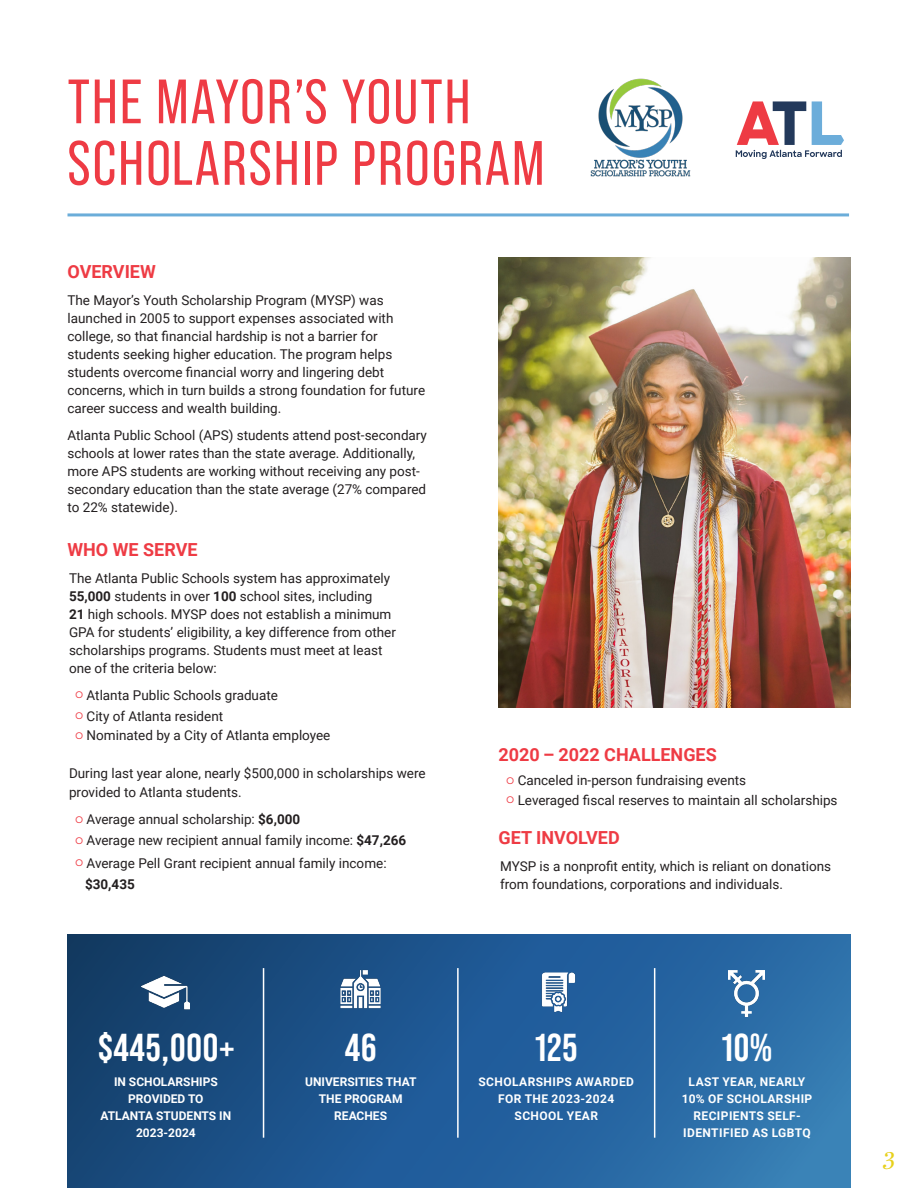
<style>
.page{position:relative;width:918px;height:1188px;background:#fff}
.page>*{position:absolute;margin:0;border:0;box-sizing:border-box;transform-origin:0 0}
.t1{font:62.4px/61.5px "Bebas Neue Pro";letter-spacing:.03em;color:#ee3b44}
.t2{font:700 38.85px "Bebas Neue Pro";letter-spacing:.02em;color:#fff}
.t3{font:italic 24px "Abril Display";color:#e7d01a}
.t4{font:700 18px "Roboto";color:#ee3b44}
.t5{font:13.5px/18px "Roboto";color:#231f20}
.t6{font:700 13.5px "Roboto";color:#231f20}
.t7{font:700 12px/16.8px "Roboto";letter-spacing:.025em;color:#fff;text-align:center}
.t8{font:700 12px/16.8px "Roboto";color:#fff;text-align:center}
.s1{font-weight:700}
.s2{font-family:"Azo Sans";font-weight:300;color:#ee3b44}
</style>
<div class="page">
<svg style="left:68px;top:934px;width:782px;height:254px;background:#215b93"></svg>
<svg style="left:735px;top:101px;width:109px;height:58px"></svg>
<img style="left:590px;top:78px;width:101px;height:99px">
<img style="left:536px;top:971px;width:41px;height:42px">
<img style="left:142px;top:968px;width:48px;height:48px">
<img style="left:340px;top:968px;width:41px;height:42px">
<hr style="left:457px;top:968px;width:2px;height:170px;background:#fff">
<hr style="left:654px;top:968px;width:1px;height:170px;background:#fff">
<hr style="left:263px;top:968px;width:1px;height:170px;background:#fff">
<img style="left:499px;top:257px;width:351px;height:450px">
<hr style="left:68px;top:213px;width:781px;height:3px;background:#6badd9">
<img style="left:729px;top:971px;width:36px;height:45px">
<p class="t1" style="left:68px;top:71px;width:479px">THE MAYOR’S YOUTH<br>SCHOLARSHIP PROGRAM</p>
<p class="t4" style="left:68px;top:259px;width:90px">OVERVIEW</p>
<p class="t5" style="left:68px;top:290px;width:359px">The Mayor’s Youth Scholarship Program (MYSP) was launched in 2005 to support expenses associated with college, so that financial hardship is not a barrier for students seeking higher education. The program helps students overcome financial worry and lingering debt concerns, which in turn builds a strong foundation for future career success and wealth building.</p>
<p class="t5" style="left:68px;top:425px;width:361px">Atlanta Public School (APS) students attend post-secondary schools at lower rates than the state average. Additionally, more APS students are working without receiving any post&shy;secondary education than the state average (27% compared to 22% statewide).</p>
<p class="t4" style="left:68px;top:537px;width:132px">WHO WE SERVE</p>
<p class="t5" style="left:69px;top:568px;width:329px">The Atlanta Public Schools system has approximately <span class="s1">55,000</span> students in over <span class="s1">100</span> school sites, including<br><span class="s1">21</span> high schools. MYSP does not establish a minimum GPA for students’ eligibility, a key difference from other scholarships programs. Students must meet at least one of the criteria below:</p>
<p class="t5" style="left:75px;top:685px;width:205px"><span class="s2">o</span> Atlanta Public Schools graduate</p>
<p class="t5" style="left:75px;top:706px;width:257px;line-height:19.5px"><span class="s2">o</span> City of Atlanta resident<br><span class="s2">o</span> Nominated by a City of Atlanta employee</p>
<p class="t5" style="left:69px;top:763px;width:358px;line-height:19.5px">During last year alone, nearly $500,000 in scholarships were provided to Atlanta students.</p>
<p class="t5" style="left:75px;top:810px;width:227px"><span class="s2">o</span> Average annual scholarship: <span class="s1">$6,000</span></p>
<p class="t5" style="left:75px;top:831px;width:333px"><span class="s2">o</span> Average new recipient annual family income: <span class="s1">$47,266</span></p>
<p class="t5" style="left:75px;top:853px;width:313px"><span class="s2">o</span> Average Pell Grant recipient annual family income:</p>
<p class="t6" style="left:85px;top:874px;width:51px">$30,435</p>
<p class="t4" style="left:499px;top:742px;width:220px">2020 – 2022 CHALLENGES</p>
<p class="t5" style="left:506px;top:770px;width:333px;line-height:19.5px"><span class="s2">o</span> Canceled in-person fundraising events<br><span class="s2">o</span> Leveraged fiscal reserves to maintain all scholarships</p>
<p class="t4" style="left:499px;top:825px;width:123px">GET INVOLVED</p>
<p class="t5" style="left:500px;top:857px;width:333px">MYSP is a nonprofit entity, which is reliant on donations from foundations, corporations and individuals.</p>
<h2 class="t2" style="left:97px;top:1026px;width:139px">$445,000+</h2>
<p class="t8" style="left:101px;top:1073px;width:132px">IN SCHOLARSHIPS<br>PROVIDED TO<br>ATLANTA STUDENTS IN<br>2023-2024</p>
<h2 class="t2" style="left:345px;top:1026px;width:33px">46</h2>
<p class="t8" style="left:305px;top:1073px;width:113px">UNIVERSITIES THAT<br>THE PROGRAM<br>REACHES</p>
<h2 class="t2" style="left:535px;top:1026px;width:44px">125</h2>
<p class="t7" style="left:478px;top:1073px;width:157px">SCHOLARSHIPS AWARDED<br>FOR THE 2023-2024<br>SCHOOL YEAR</p>
<h2 class="t2" style="left:722px;top:1026px;width:52px">10%</h2>
<p class="t7" style="left:682px;top:1073px;width:132px">LAST YEAR, NEARLY<br>10% OF SCHOLARSHIP<br>RECIPIENTS SELF-<br>IDENTIFIED AS LGBTQ</p>
<p class="t3" style="left:883px;top:1143px;width:14px">3</p>
</div>
